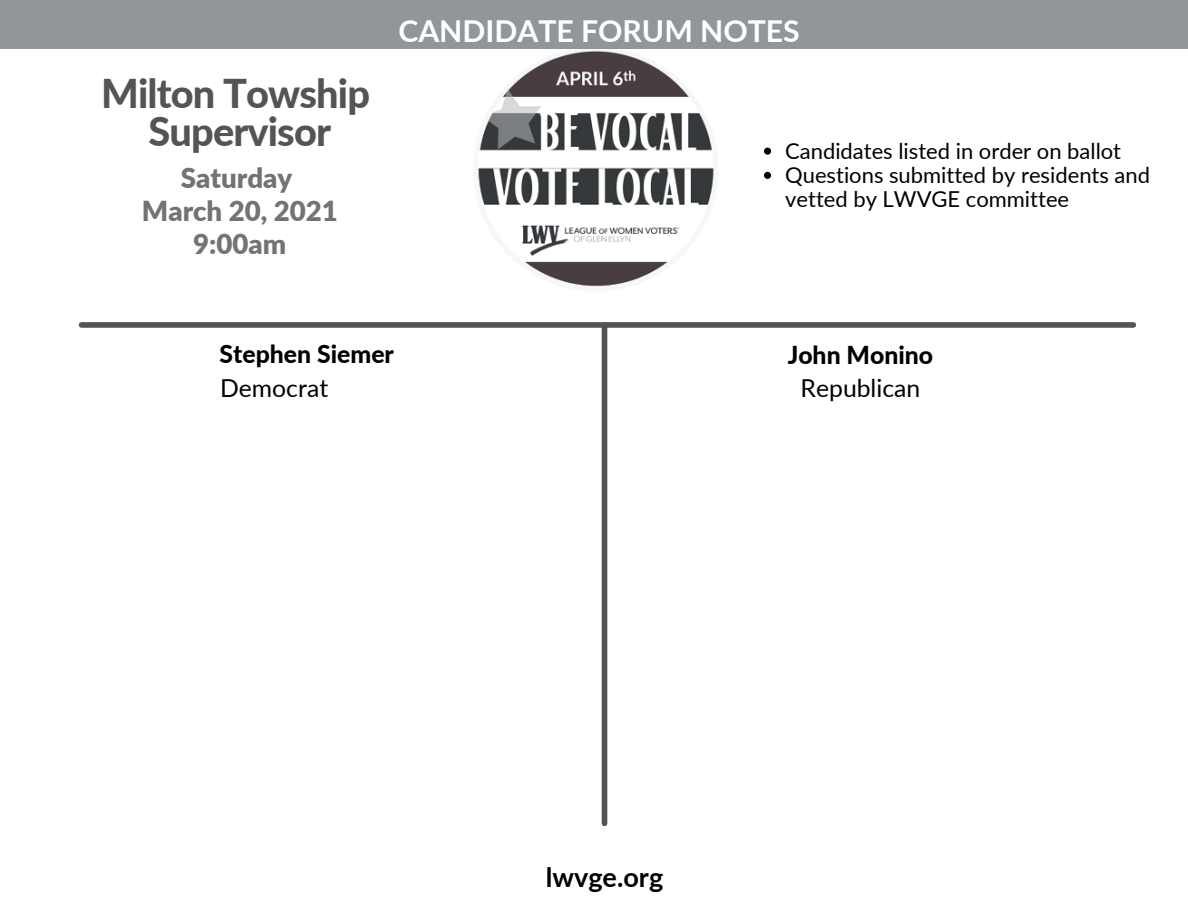
<style>
.page{position:relative;width:1188px;height:918px;background:#fff}
.page>*{position:absolute;margin:0;border:0;box-sizing:border-box;transform-origin:0 0}
.t1{font:800 39.75px "Lato";letter-spacing:-.02em;color:#545454}
.t2{font:700 30.15px "Lato";color:#fff}
.t3{font:900 27.6px "Lato";color:#737373}
.t4{font:700 27px "Lato";color:#000}
.t5{font:800 24.75px "Lato";color:#000}
.t6{font:24.75px "Lato";color:#000}
.t7{font:21.9px/24.2px "Lato";color:#000}
</style>
<div class="page">
<div style="left:602px;top:325px;width:5px;height:498px;background:#545454"></div>
<div style="left:81px;top:322px;width:1052px;height:6px;background:#545454"></div>
<img style="left:478px;top:50px;width:236px;height:252px">
<div style="left:0;top:0;width:1188px;height:49px;background:#92969b"></div>
<svg style="left:764px;top:148px;width:7px;height:7px"></svg>
<svg style="left:764px;top:172px;width:7px;height:7px"></svg>
<p class="t1" style="left:101px;top:69px;width:270px">Milton Towship</p>
<p class="t1" style="left:149px;top:107px;width:184px">Supervisor</p>
<p class="t3" style="left:181px;top:161px;width:113px">Saturday</p>
<p class="t3" style="left:142px;top:194px;width:197px">March 20, 2021</p>
<p class="t3" style="left:193px;top:227px;width:95px">9:00am</p>
<p class="t2" style="left:398px;top:12px;width:403px">CANDIDATE FORUM NOTES</p>
<p class="t7" style="left:785px;top:138px;width:337px">Candidates listed in order on ballot</p>
<p class="t7" style="left:785px;top:162px;width:366px">Questions submitted by residents and vetted by LWVGE committee</p>
<p class="t5" style="left:220px;top:339px;width:176px">Stephen Siemer</p>
<p class="t6" style="left:220px;top:373px;width:110px">Democrat</p>
<p class="t5" style="left:788px;top:339px;width:147px">John Monino</p>
<p class="t6" style="left:801px;top:373px;width:121px">Republican</p>
<p class="t4" style="left:546px;top:861px;width:119px">lwvge.org</p>
</div>
